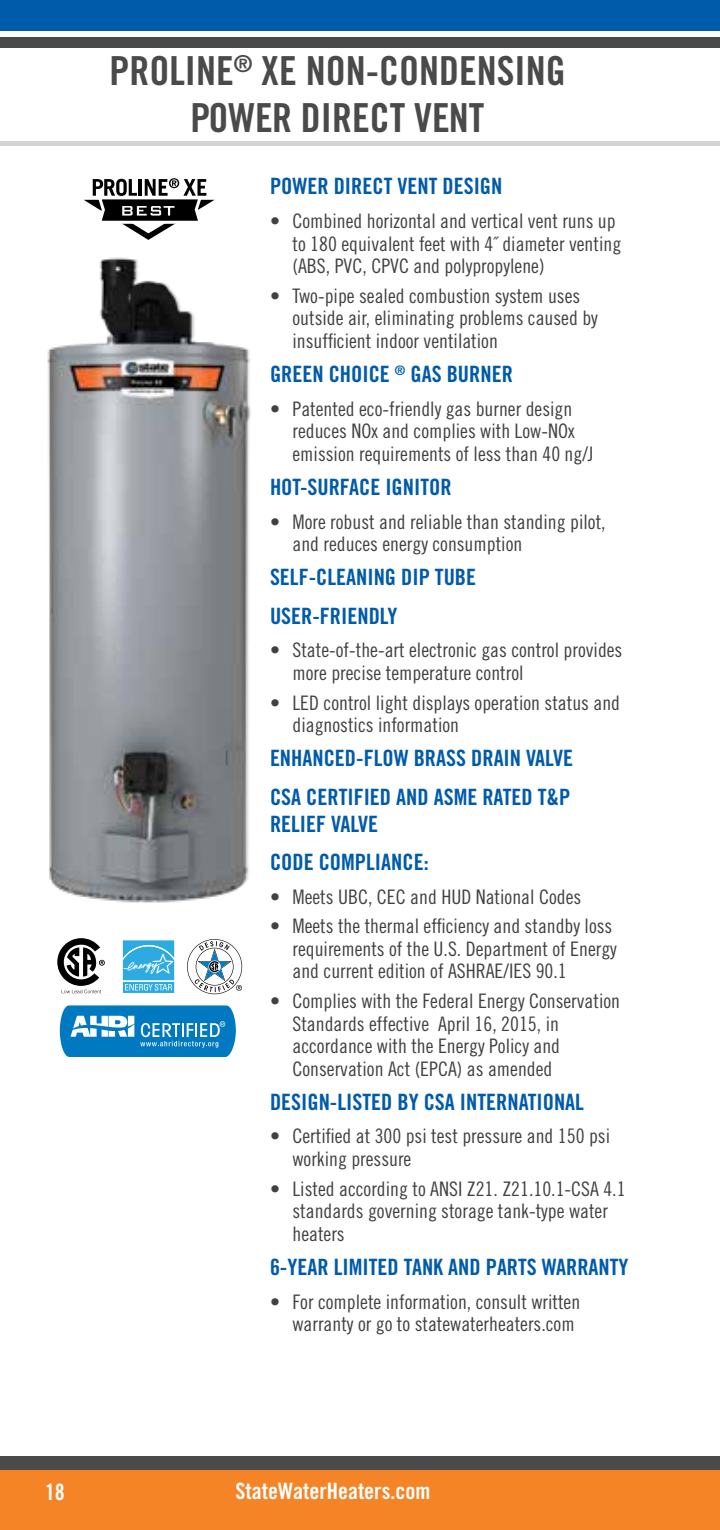
<style>
.page{position:relative;width:720px;height:1530px;background:#fff}
.page>*{position:absolute;margin:0;border:0;box-sizing:border-box;transform-origin:0 0}
.t1{font:40px/47.5px "Trade Gothic LT Std Bd Cn 20";color:#4a4a4b;text-align:center}
.t2{font:22.5px/38.2px "Trade Gothic LT Std Bd Cn 20";color:#005baa}
.t3{font:22.5px "Trade Gothic LT Std Bd Cn 20";color:#fff}
.t4{font:20px/22.5px "Trade Gothic LT Std Cn 18";color:#414042}
</style>
<div class="page">
<div style="left:0;top:1470px;width:720px;height:60px;background:#f58427"></div>
<div style="left:0;top:37px;width:720px;height:10px;background:#4a4a4b"></div>
<div style="left:0;top:1456px;width:720px;height:14px;background:#4a4a4b"></div>
<div style="left:0;top:0;width:720px;height:31px;background:#005baa"></div>
<hr style="left:0;top:141px;width:720px;height:4px;background:#d1d3d4">
<svg style="left:57px;top:938px;width:48px;height:55px"></svg>
<svg style="left:122px;top:940px;width:53px;height:53px;background:#58bbe7"></svg>
<svg style="left:187px;top:939px;width:55px;height:55px"></svg>
<svg style="left:59px;top:1005px;width:177px;height:52px;background:#3092cc"></svg>
<svg style="left:84px;top:178px;width:131px;height:62px"></svg>
<img style="left:47px;top:257px;width:204px;height:646px">
<h1 class="t1" style="left:109px;top:47px;width:458px">PROLINE<sup>®</sup> XE NON-CONDENSING<br>POWER DIRECT VENT</h1>
<p class="t2" style="left:270px;top:167px;width:234px">POWER DIRECT VENT DESIGN</p>
<p class="t4" style="left:292px;top:210px;width:330px;text-indent:-22px">• Combined horizontal and vertical vent runs up to 180 equivalent feet with 4˝ diameter venting (ABS, PVC, CPVC and polypropylene)</p>
<p class="t4" style="left:292px;top:284px;width:307px;text-indent:-22px">• Two-pipe sealed combustion system uses outside air, eliminating problems caused by insufficient indoor ventilation</p>
<p class="t2" style="left:270px;top:355px;width:244px">GREEN CHOICE <sup>®</sup> GAS BURNER</p>
<p class="t4" style="left:292px;top:397px;width:303px;text-indent:-22px">• Patented eco-friendly gas burner design reduces NOx and complies with Low-NOx emission requirements of less than 40 ng/J</p>
<p class="t2" style="left:270px;top:468px;width:183px">HOT-SURFACE IGNITOR</p>
<p class="t4" style="left:292px;top:510px;width:315px;text-indent:-22px">• More robust and reliable than standing pilot, and reduces energy consumption</p>
<p class="t2" style="left:270px;top:558px;width:208px">SELF-CLEANING DIP TUBE<br>USER-FRIENDLY</p>
<p class="t4" style="left:292px;top:639px;width:331px;text-indent:-22px">• State-of-the-art electronic gas control provides more precise temperature control</p>
<p class="t4" style="left:292px;top:691px;width:329px;text-indent:-22px">• LED control light displays operation status and diagnostics information</p>
<p class="t2" style="left:270px;top:739px;width:305px">ENHANCED-FLOW BRASS DRAIN VALVE<br>CSA CERTIFIED AND ASME RATED T&amp;P</p>
<p class="t2" style="left:270px;top:804px;width:160px">RELIEF VALVE<br>CODE COMPLIANCE:</p>
<p class="t4" style="left:270px;top:885px;width:313px">• Meets UBC, CEC and HUD National Codes</p>
<p class="t4" style="left:292px;top:915px;width:326px;text-indent:-22px">• Meets the thermal efficiency and standby loss requirements of the U.S. Department of Energy and current edition of ASHRAE/IES 90.1</p>
<p class="t4" style="left:292px;top:989px;width:329px;text-indent:-22px">• Complies with the Federal Energy Conservation Standards effective April 16, 2015, in accordance with the Energy Policy and Conservation Act (EPCA) as amended</p>
<p class="t2" style="left:270px;top:1082px;width:316px">DESIGN-LISTED BY CSA INTERNATIONAL</p>
<p class="t4" style="left:292px;top:1125px;width:319px;text-indent:-22px">• Certified at 300 psi test pressure and 150 psi working pressure</p>
<p class="t4" style="left:292px;top:1177px;width:335px;text-indent:-22px">• Listed according to ANSI Z21. Z21.10.1-CSA 4.1 standards governing storage tank-type water heaters</p>
<p class="t2" style="left:270px;top:1248px;width:360px">6-YEAR LIMITED TANK AND PARTS WARRANTY</p>
<p class="t4" style="left:270px;top:1290px;width:312px;text-align:right">• For complete information, consult written warranty or go to statewaterheaters.com</p>
<p class="t3" style="left:45px;top:1478px;width:21px">18</p>
<p class="t3" style="left:236px;top:1477px;width:196px">StateWaterHeaters.com</p>
</div>
